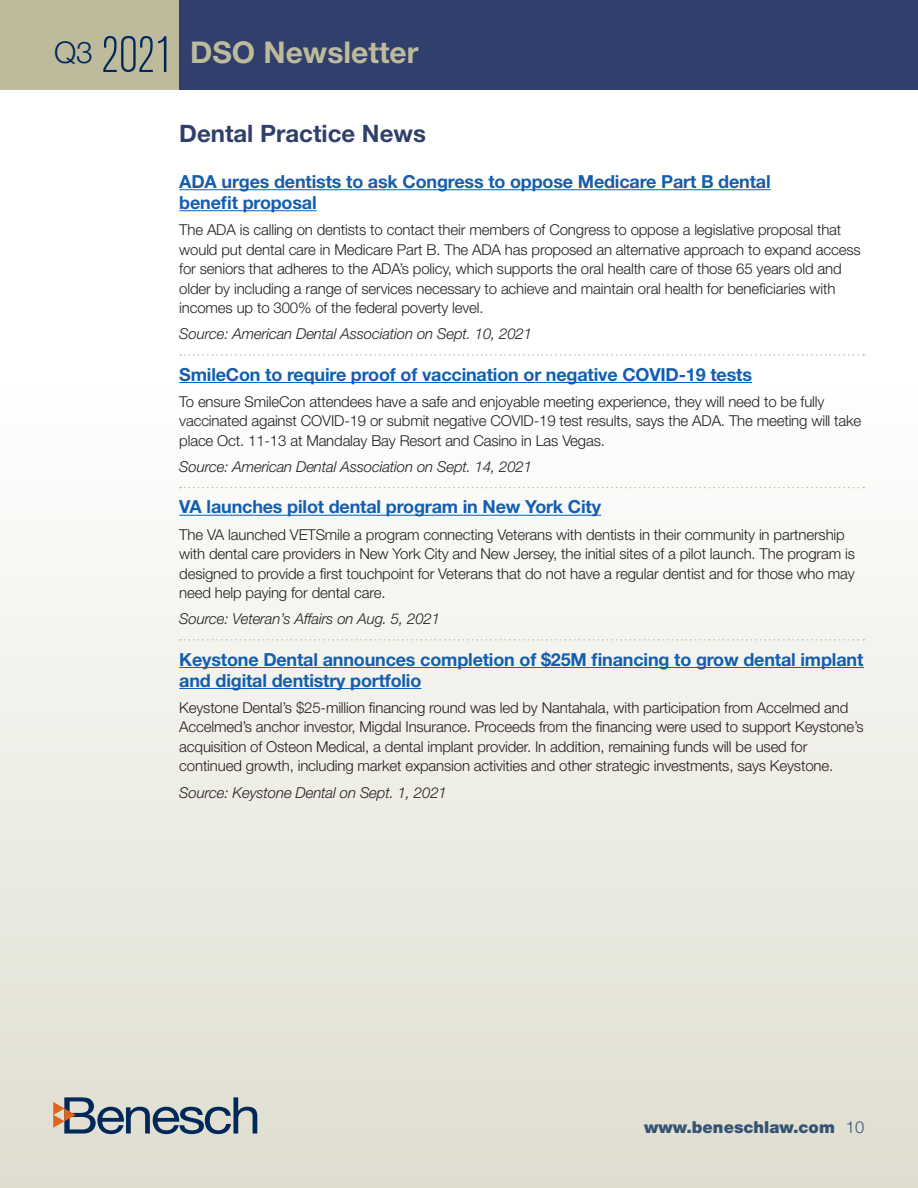
<style>
.page{position:relative;width:918px;height:1188px;background:#fff}
.page>*{position:absolute;margin:0;border:0;box-sizing:border-box;transform-origin:0 0}
.t1{font:700 30px "Helvetica Neue";color:#bebb9d}
.Source_Italic{font:700 24px "Helvetica Neue";color:#303f6c}
.BoldSubhead_RuleAbov{font:700 18px/21px "Helvetica Neue";letter-spacing:-.01em;color:#145ead}
.BoldSubhead_Hyperlin{font:700 18px/21px "Helvetica Neue";letter-spacing:-.01em;color:#145ead}
.t2{font:900 16.5px "Helvetica Neue";color:#345373}
.Text{font:300 15px/19.5px "Helvetica Neue";letter-spacing:-.01em;color:#231f20}
.Source_Italic-2{font:italic 300 15px "Helvetica Neue";letter-spacing:-.01em;color:#231f20}
.s1{font-weight:300;color:#002858}
.s2{font-family:"Akzidenz Grotesk BE";font-weight:300;font-stretch:condensed;font-size:51px;color:#002858}
.s3{font-weight:300}
</style>
<div class="page">
<div style="left:0;top:381px;width:918px;height:807px;background:linear-gradient(to bottom,#fefefe,#dfddcf)"></div>
<div style="left:0;top:0;width:186px;height:90px;background:#bebb9d"></div>
<div style="left:179px;top:0;width:739px;height:90px;background:#303f6c"></div>
<svg style="left:53px;top:1097px;width:204px;height:37px;background:#97a0a5"></svg>
<hr style="left:179px;top:189px;width:592px;height:1px;background:#0563c1">
<hr style="left:179px;top:210px;width:138px;height:1px;background:#0563c1">
<svg style="left:180px;top:354px;width:684px;height:2px"></svg>
<hr style="left:179px;top:382px;width:573px;height:1px;background:#0563c1">
<svg style="left:180px;top:487px;width:684px;height:1px"></svg>
<hr style="left:179px;top:515px;width:422px;height:1px;background:#0563c1">
<svg style="left:180px;top:639px;width:684px;height:2px"></svg>
<hr style="left:179px;top:667px;width:685px;height:1px;background:#0563c1">
<hr style="left:179px;top:688px;width:242px;height:1px;background:#0563c1">
<p class="t1" style="left:54px;top:34px;width:366px"><span class="s1">Q3</span> <span class="s2">2021</span> DSO Newsletter</p>
<p class="Source_Italic" style="left:179px;top:119px;width:248px">Dental Practice News</p>
<p class="BoldSubhead_Hyperlin" style="left:179px;top:171px;width:593px">ADA urges dentists to ask Congress to oppose Medicare Part B dental benefit proposal</p>
<p class="Text" style="left:179px;top:220px;width:683px">The ADA is calling on dentists to contact their members of Congress to oppose a legislative proposal that would put dental care in Medicare Part B. The ADA has proposed an alternative approach to expand access for seniors that adheres to the ADA’s policy, which supports the oral health care of those 65 years old and older by including a range of services necessary to achieve and maintain oral health for beneficiaries with incomes up to 300% of the federal poverty level.</p>
<p class="Source_Italic-2" style="left:179px;top:325px;width:354px">Source: American Dental Association on Sept. 10, 2021</p>
<p class="BoldSubhead_RuleAbov" style="left:179px;top:363px;width:574px">SmileCon to require proof of vaccination or negative COVID-19 tests</p>
<p class="Text" style="left:179px;top:392px;width:684px">To ensure SmileCon attendees have a safe and enjoyable meeting experience, they will need to be fully vaccinated against COVID-19 or submit negative COVID-19 test results, says the ADA. The meeting will take place Oct. 11-13 at Mandalay Bay Resort and Casino in Las Vegas.</p>
<p class="Source_Italic-2" style="left:179px;top:458px;width:354px">Source: American Dental Association on Sept. 14, 2021</p>
<p class="BoldSubhead_RuleAbov" style="left:179px;top:496px;width:423px">VA launches pilot dental program in New York City</p>
<p class="Text" style="left:179px;top:524px;width:677px">The VA launched VETSmile a program connecting Veterans with dentists in their community in partnership with dental care providers in New York City and New Jersey, the initial sites of a pilot launch. The program is designed to provide a first touchpoint for Veterans that do not have a regular dentist and for those who may need help paying for dental care.</p>
<p class="Source_Italic-2" style="left:179px;top:610px;width:262px">Source: Veteran’s Affairs on Aug. 5, 2021</p>
<p class="BoldSubhead_RuleAbov" style="left:179px;top:648px;width:686px">Keystone Dental announces completion of $25M financing to grow dental implant and digital dentistry portfolio</p>
<p class="Text" style="left:179px;top:698px;width:686px">Keystone Dental’s $25-million financing round was led by Nantahala, with participation from Accelmed and Accelmed’s anchor investor, Migdal Insurance. Proceeds from the financing were used to support Keystone’s acquisition of Osteon Medical, a dental implant provider. In addition, remaining funds will be used for continued growth, including market expansion activities and other strategic investments, says Keystone.</p>
<p class="Source_Italic-2" style="left:179px;top:783px;width:269px">Source: Keystone Dental on Sept. 1, 2021</p>
<p class="t2" style="left:644px;top:1117px;width:222px">www.beneschlaw.com <span class="s3">10</span></p>
</div>
